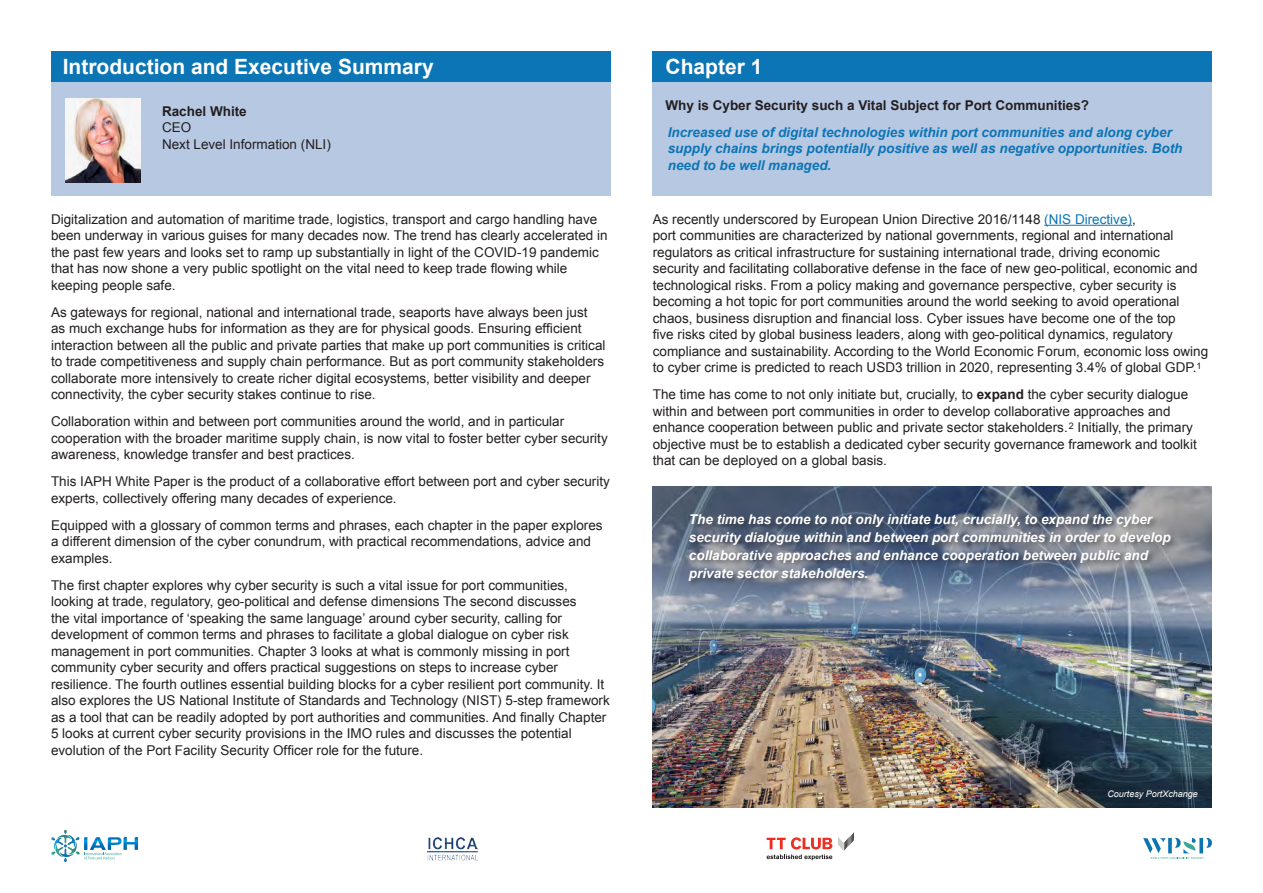
<style>
.page{position:relative;width:1263px;height:893px;background:#fff}
.page>*{position:absolute;margin:0;border:0;box-sizing:border-box;transform-origin:0 0}
.t1{font:700 21px "Arial";color:#fff}
.t2{font:13.5px/16.5px "Arial";color:#231f20}
.t3{font:italic 700 13.5px/18px "Arial";color:#fff}
.t4{font:italic 700 13.5px/16.5px "Arial";color:#0c75b5}
.t5{font:700 13.5px "Arial";color:#231f20}
.t6{font:italic 9px "Arial";color:#fff}
.s1{color:#0c75b5}
.s2{font-weight:700}
</style>
<div class="page">
<div style="left:653px;top:77px;width:559px;height:119px;background:#b7c8e3"></div>
<div style="left:653px;top:51px;width:559px;height:31px;background:#0c75b5"></div>
<hr style="left:1044px;top:225px;width:88px;height:1px;background:#0c75b5">
<img style="left:653px;top:486px;width:559px;height:322px">
<div style="left:688px;top:513px;width:490px;height:75px;background:#231f20;opacity:.5"></div>
<svg style="left:1143px;top:838px;width:69px;height:21px"></svg>
<svg style="left:51px;top:830px;width:87px;height:32px"></svg>
<img style="left:427px;top:837px;width:50px;height:23px">
<svg style="left:838px;top:832px;width:16px;height:19px"></svg>
<svg style="left:767px;top:837px;width:65px;height:23px"></svg>
<div style="left:51px;top:77px;width:559px;height:119px;background:#b7c8e3"></div>
<div style="left:51px;top:51px;width:559px;height:31px;background:#0c75b5"></div>
<img style="left:65px;top:98px;width:76px;height:84px">
<p class="t1" style="left:63px;top:53px;width:373px">Introduction and Executive Summary</p>
<p class="t5" style="left:162px;top:102px;width:86px">Rachel White</p>
<p class="t2" style="left:162px;top:119px;width:31px">CEO</p>
<p class="t2" style="left:162px;top:136px;width:170px">Next Level Information (NLI)</p>
<p class="t2" style="left:51px;top:211px;width:558px">Digitalization and automation of maritime trade, logistics, transport and cargo handling have been underway in various guises for many decades now. The trend has clearly accelerated in the past few years and looks set to ramp up substantially in light of the COVID-19 pandemic that has now shone a very public spotlight on the vital need to keep trade flowing while keeping people safe.</p>
<p class="t2" style="left:51px;top:304px;width:556px">As gateways for regional, national and international trade, seaports have always been just<br>as much exchange hubs for information as they are for physical goods. Ensuring efficient interaction between all the public and private parties that make up port communities is critical to trade competitiveness and supply chain performance. But as port community stakeholders collaborate more intensively to create richer digital ecosystems, better visibility and deeper connectivity, the cyber security stakes continue to rise.</p>
<p class="t2" style="left:51px;top:413px;width:558px">Collaboration within and between port communities around the world, and in particular cooperation with the broader maritime supply chain, is now vital to foster better cyber security awareness, knowledge transfer and best practices.</p>
<p class="t2" style="left:51px;top:473px;width:560px">This IAPH White Paper is the product of a collaborative effort between port and cyber security experts, collectively offering many decades of experience.</p>
<p class="t2" style="left:51px;top:517px;width:553px">Equipped with a glossary of common terms and phrases, each chapter in the paper explores a different dimension of the cyber conundrum, with practical recommendations, advice and examples.</p>
<p class="t2" style="left:51px;top:577px;width:560px">The first chapter explores why cyber security is such a vital issue for port communities, looking at trade, regulatory, geo-political and defense dimensions The second discusses<br>the vital importance of ‘speaking the same language’ around cyber security, calling for development of common terms and phrases to facilitate a global dialogue on cyber risk management in port communities. Chapter 3 looks at what is commonly missing in port community cyber security and offers practical suggestions on steps to increase cyber resilience. The fourth outlines essential building blocks for a cyber resilient port community. It also explores the US National Institute of Standards and Technology (NIST) 5-step framework as a tool that can be readily adopted by port authorities and communities. And finally Chapter 5 looks at current cyber security provisions in the IMO rules and discusses the potential evolution of the Port Facility Security Officer role for the future.</p>
<p class="t1" style="left:665px;top:53px;width:98px">Chapter 1</p>
<p class="t5" style="left:665px;top:96px;width:425px">Why is Cyber Security such a Vital Subject for Port Communities?</p>
<p class="t4" style="left:668px;top:124px;width:516px">Increased use of digital technologies within port communities and along cyber supply chains brings potentially positive as well as negative opportunities. Both need to be well managed.</p>
<p class="t2" style="left:653px;top:211px;width:484px">As recently underscored by European Union Directive 2016/1148 <span class="s1">(NIS Directive)</span>,</p>
<p class="t2" style="left:653px;top:227px;width:557px">port communities are characterized by national governments, regional and international regulators as critical infrastructure for sustaining international trade, driving economic security and facilitating collaborative defense in the face of new geo-political, economic and technological risks. From a policy making and governance perspective, cyber security is becoming a hot topic for port communities around the world seeking to avoid operational chaos, business disruption and financial loss. Cyber issues have become one of the top<br>five risks cited by global business leaders, along with geo-political dynamics, regulatory compliance and sustainability. According to the World Economic Forum, economic loss owing to cyber crime is predicted to reach USD3 trillion in 2020, representing 3.4% of global GDP.<sup>1</sup></p>
<p class="t2" style="left:653px;top:386px;width:545px">The time has come to not only initiate but, crucially, to <span class="s2">expand</span> the cyber security dialogue within and between port communities in order to develop collaborative approaches and enhance cooperation between public and private sector stakeholders. <sup>2</sup> Initially, the primary objective must be to establish a dedicated cyber security governance framework and toolkit that can be deployed on a global basis.</p>
<p class="t3" style="left:689px;top:511px;width:483px">The time has come to not only initiate but, crucially, to expand the cyber security dialogue within and between port communities in order to develop collaborative approaches and enhance cooperation between public and private sector stakeholders.</p>
<p class="t6" style="left:1107px;top:788px;width:92px">Courtesy PortXchange</p>
</div>
